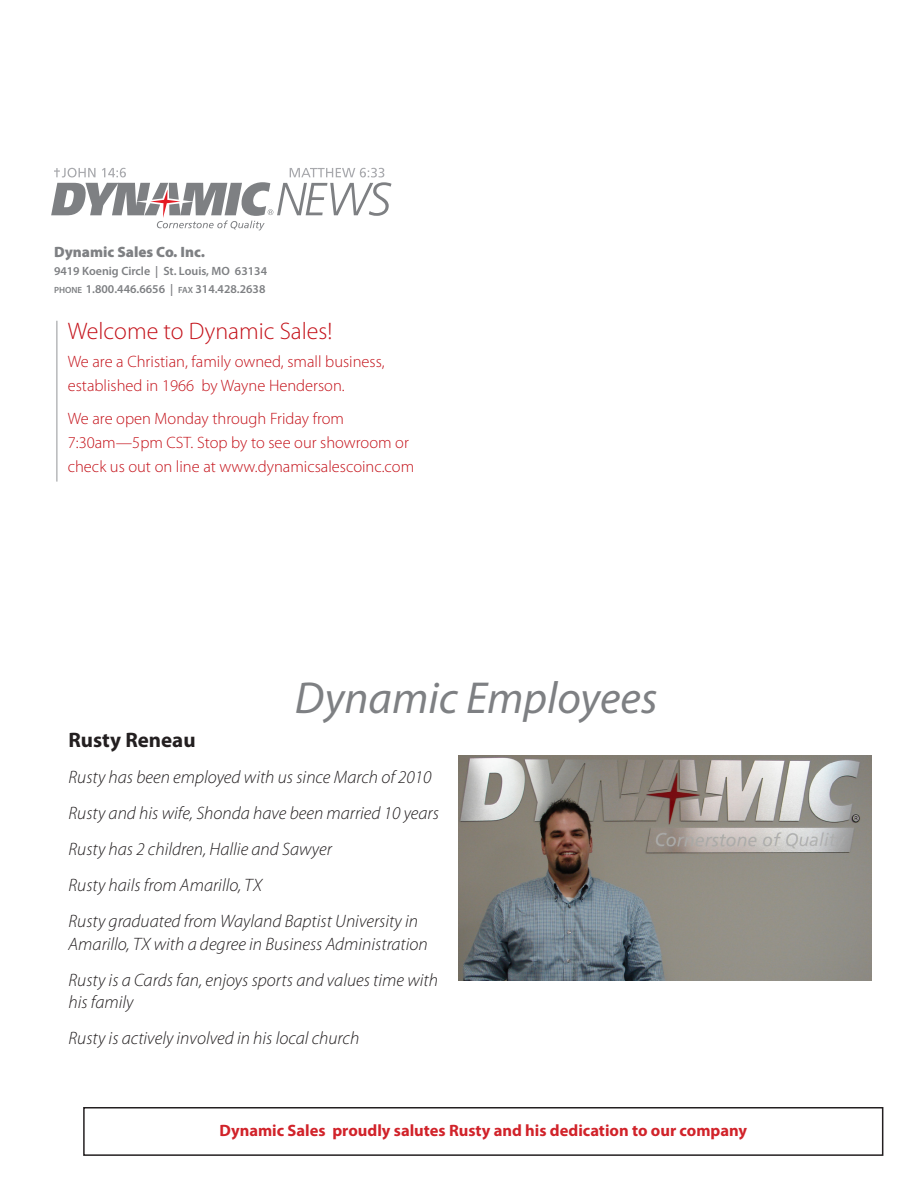
<style>
.page{position:relative;width:918px;height:1188px;background:#fff}
.page>*{position:absolute;margin:0;border:0;box-sizing:border-box;transform-origin:0 0}
.body{font:italic 45px "Myriad Pro";color:#7e8083}
.pullquote{font:300 24px "Myriad Pro";color:#c4121a}
.body-2{font:700 21px "Myriad Pro";color:#231f20}
.body-3{font:italic 300 18px/22.5px "Myriad Pro";color:#231f20}
.pullquote-2{font:300 16.5px/24px "Myriad Pro";color:#c4121a}
.body-4{font:700 16.5px "Myriad Pro";color:#d1232a}
.t1{font:900 15px "Myriad Pro";color:#7e8083}
.t2{font:600 12px/18px "Myriad Pro";color:#7e8083}
.s1{font-size:9px}
</style>
<div class="page">
<svg style="left:51px;top:168px;width:341px;height:62px"></svg>
<hr style="left:57px;top:321px;width:1px;height:161px;background:#939598">
<img style="left:459px;top:755px;width:413px;height:225px">
<div style="left:83px;top:1107px;width:800px;height:49px;border:2px solid #231f20"></div>
<p class="t1" style="left:54px;top:244px;width:152px">Dynamic Sales Co. Inc.</p>
<p class="t2" style="left:54px;top:262px;width:215px">9419 Koenig Circle | St. Louis, MO 63134<br><span class="s1">PHONE</span> 1.800.446.6656 | <span class="s1">FAX</span> 314.428.2638</p>
<p class="pullquote" style="left:68px;top:318px;width:266px">Welcome to Dynamic Sales!</p>
<p class="pullquote-2" style="left:68px;top:350px;width:318px">We are a Christian, family owned, small business, established in 1966 by Wayne Henderson.</p>
<p class="pullquote-2" style="left:68px;top:407px;width:348px">We are open Monday through Friday from<br>7:30am—5pm CST. Stop by to see our showroom or check us out on line at www.dynamicsalescoinc.com</p>
<p class="body" style="left:295px;top:670px;width:364px">Dynamic Employees</p>
<p class="body-2" style="left:69px;top:726px;width:129px">Rusty Reneau</p>
<p class="body-3" style="left:69px;top:766px;width:365px">Rusty has been employed with us since March of 2010</p>
<p class="body-3" style="left:69px;top:802px;width:372px">Rusty and his wife, Shonda have been married 10 years</p>
<p class="body-3" style="left:69px;top:838px;width:265px">Rusty has 2 children, Hallie and Sawyer</p>
<p class="body-3" style="left:69px;top:874px;width:195px">Rusty hails from Amarillo, TX</p>
<p class="body-3" style="left:69px;top:910px;width:361px">Rusty graduated from Wayland Baptist University in<br>Amarillo, TX with a degree in Business Administration</p>
<p class="body-3" style="left:69px;top:969px;width:371px">Rusty is a Cards fan, enjoys sports and values time with his family</p>
<p class="body-3" style="left:69px;top:1027px;width:292px">Rusty is actively involved in his local church</p>
<p class="body-4" style="left:219px;top:1120px;width:529px">Dynamic Sales proudly salutes Rusty and his dedication to our company</p>
</div>
